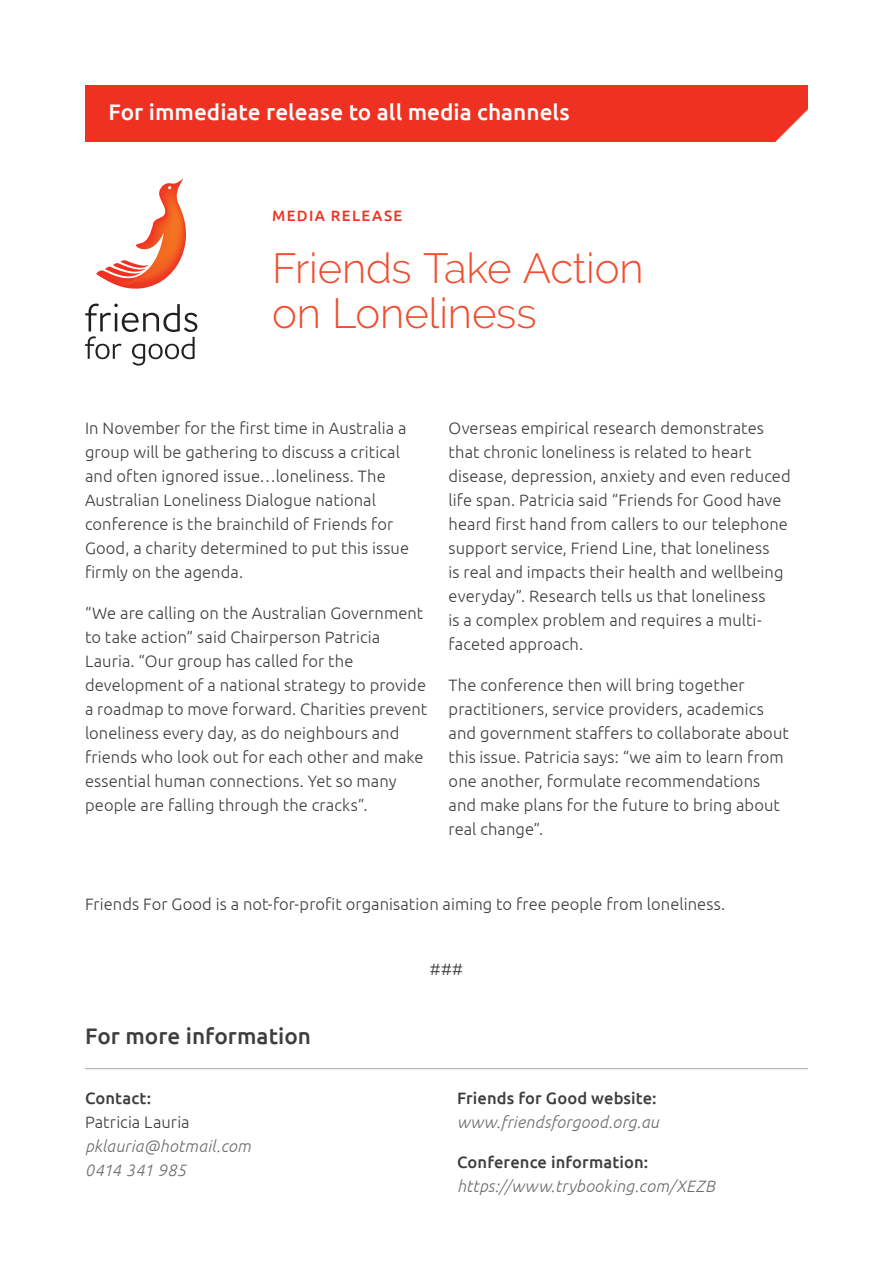
<style>
.page{position:relative;width:893px;height:1263px;background:#fff}
.page>*{position:absolute;margin:0;border:0;box-sizing:border-box;transform-origin:0 0}
.t1{font:300 42px/45px "Raleway";letter-spacing:-.005em;color:#ef4e2f}
.t2{font:500 22.5px "Ubuntu";color:#fff}
.t3{font:500 22.5px "Ubuntu";color:#3e3e3f}
.t4{font:300 16.5px/24px "Ubuntu";letter-spacing:.005em;color:#3e3e3f}
.t5{font:italic 300 16.5px/24px "Ubuntu";letter-spacing:.02em;color:#6c6d70}
.t6{font:500 16.5px "Ubuntu";letter-spacing:.005em;color:#3e3e3f}
.t7{font:500 15px "Ubuntu";letter-spacing:.095em;color:#ef3122}
</style>
<div class="page">
<svg style="left:96px;top:178px;width:90px;height:111px"></svg>
<svg style="left:85px;top:304px;width:112px;height:62px"></svg>
<div style="left:85px;top:85px;width:723px;height:57px;background:#ef3122"></div>
<svg style="left:775px;top:109px;width:33px;height:33px"></svg>
<hr style="left:85px;top:1068px;width:723px;height:1px;background:#a8a9ad">
<h2 class="t2" style="left:108px;top:98px;width:463px">For immediate release to all media channels</h2>
<p class="t7" style="left:272px;top:207px;width:132px">MEDIA RELEASE</p>
<h1 class="t1" style="left:272px;top:246px;width:373px">Friends Take Action on Loneliness</h1>
<p class="t4" style="left:85px;top:416px;width:326px">In November for the first time in Australia a group will be gathering to discuss a critical and often ignored issue…loneliness. The Australian Loneliness Dialogue national conference is the brainchild of Friends for Good, a charity determined to put this issue firmly on the agenda.</p>
<p class="t4" style="left:85px;top:600px;width:344px">“We are calling on the Australian Government to take action” said Chairperson Patricia Lauria. “Our group has called for the development of a national strategy to provide a roadmap to move forward. Charities prevent loneliness every day, as do neighbours and friends who look out for each other and make essential human connections. Yet so many people are falling through the cracks”.</p>
<p class="t4" style="left:449px;top:416px;width:344px">Overseas empirical research demonstrates that chronic loneliness is related to heart disease, depression, anxiety and even reduced life span. Patricia said “Friends for Good have heard first hand from callers to our telephone support service, Friend Line, that loneliness<br>is real and impacts their health and wellbeing everyday”. Research tells us that loneliness<br>is a complex problem and requires a multi&shy;faceted approach.</p>
<p class="t4" style="left:449px;top:673px;width:342px">The conference then will bring together practitioners, service providers, academics and government staffers to collaborate about this issue. Patricia says: “we aim to learn from one another, formulate recommendations and make plans for the future to bring about real change”.</p>
<p class="t4" style="left:85px;top:892px;width:642px">Friends For Good is a not-for-profit organisation aiming to free people from loneliness.</p>
<h2 class="t3" style="left:85px;top:1022px;width:228px">For more information</h2>
<p class="t6" style="left:85px;top:1087px;width:68px">Contact:</p>
<p class="t4" style="left:85px;top:1109px;width:106px">Patricia Lauria</p>
<p class="t5" style="left:85px;top:1133px;width:167px">pklauria@hotmail.com<br>0414 341 985</p>
<p class="t4" style="left:430px;top:956px;width:35px">###</p>
<p class="t6" style="left:457px;top:1087px;width:201px">Friends for Good website:</p>
<p class="t5" style="left:457px;top:1109px;width:203px">www.friendsforgood.org.au</p>
<p class="t6" style="left:457px;top:1152px;width:193px">Conference information:</p>
<p class="t5" style="left:457px;top:1174px;width:259px">https://www.trybooking.com/XEZB</p>
</div>
